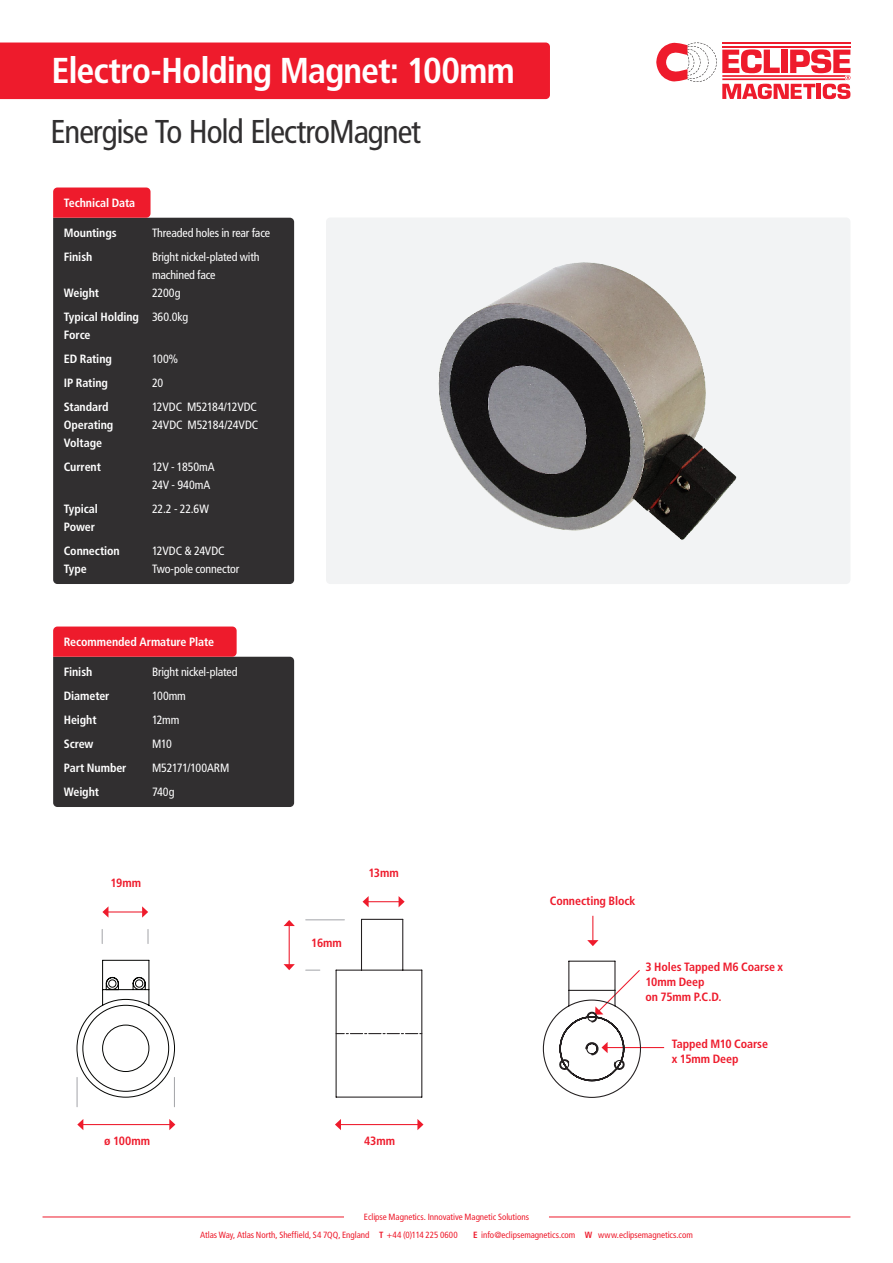
<style>
.page{position:relative;width:893px;height:1263px;background:#fff}
.page>*{position:absolute;margin:0;border:0;box-sizing:border-box;transform-origin:0 0}
.t1{font:700 condensed 36px "Frutiger";letter-spacing:-.03em;color:#fff}
.t2{font:condensed 33px "Frutiger";letter-spacing:-.03em;color:#312f30}
.t3{font:condensed 12px "Frutiger";letter-spacing:-.015em;color:#fff}
.t4{font:700 condensed 12px/18px "Frutiger";letter-spacing:-.01em;color:#fff}
.t5{font:700 condensed 12px/15px "Frutiger";letter-spacing:-.005em;color:#ee1b2c}
.t6{font:condensed 9px/18px "Frutiger";letter-spacing:-.005em;color:#ee1b2c}
.s1{font-weight:700}
</style>
<div class="page">
<hr style="left:43px;top:1216px;width:301px;height:1px;background:#ee1b2c">
<hr style="left:549px;top:1216px;width:301px;height:1px;background:#ee1b2c">
<div style="left:326px;top:217px;width:524px;height:367px;background:#f2f3f4;border-radius:4px"></div>
<div style="left:0;top:43px;width:550px;height:56px;background:#ee1b2c"></div>
<svg style="left:656px;top:43px;width:194px;height:56px"></svg>
<div style="left:53px;top:218px;width:241px;height:366px;background:#312f30"></div>
<svg style="left:53px;top:187px;width:98px;height:31px;background:#ed2232"></svg>
<svg style="left:53px;top:626px;width:241px;height:181px;background:#523538"></svg>
<img style="left:438px;top:262px;width:299px;height:278px">
<hr style="left:83px;top:1124px;width:87px;height:1px;background:#ee1b2c">
<svg style="left:169px;top:1119px;width:6px;height:11px"></svg>
<svg style="left:77px;top:1119px;width:6px;height:11px"></svg>
<hr style="left:77px;top:1077px;width:1px;height:30px;background:#a8a9ad">
<hr style="left:174px;top:1077px;width:1px;height:30px;background:#a8a9ad">
<hr style="left:340px;top:1124px;width:78px;height:1px;background:#ee1b2c">
<svg style="left:417px;top:1119px;width:6px;height:11px"></svg>
<svg style="left:335px;top:1119px;width:6px;height:11px"></svg>
<hr style="left:607px;top:1047px;width:57px;height:1px;background:#ee1b2c">
<svg style="left:542px;top:960px;width:99px;height:138px"></svg>
<svg style="left:76px;top:959px;width:99px;height:139px"></svg>
<svg style="left:335px;top:918px;width:88px;height:180px"></svg>
<hr style="left:108px;top:911px;width:35px;height:1px;background:#ee1b2c">
<svg style="left:142px;top:906px;width:6px;height:12px"></svg>
<svg style="left:102px;top:907px;width:6px;height:10px"></svg>
<svg style="left:102px;top:929px;width:1px;height:14px"></svg>
<svg style="left:147px;top:929px;width:2px;height:14px"></svg>
<svg style="left:587px;top:916px;width:11px;height:30px"></svg>
<hr style="left:289px;top:925px;width:1px;height:40px;background:#ee1b2c">
<svg style="left:284px;top:920px;width:11px;height:6px"></svg>
<svg style="left:284px;top:964px;width:11px;height:6px"></svg>
<svg style="left:306px;top:969px;width:14px;height:2px"></svg>
<hr style="left:306px;top:919px;width:38px;height:1px;background:#a8a9ad">
<hr style="left:368px;top:901px;width:31px;height:1px;background:#ee1b2c">
<svg style="left:399px;top:896px;width:6px;height:11px"></svg>
<svg style="left:363px;top:896px;width:6px;height:11px"></svg>
<p class="t1" style="left:52px;top:49px;width:465px">Electro-Holding Magnet: 100mm</p>
<p class="t2" style="left:51px;top:112px;width:372px">Energise To Hold ElectroMagnet</p>
<p class="t4" style="left:64px;top:194px;width:73px">Technical Data</p>
<p class="t4" style="left:64px;top:224px;width:54px">Mountings</p>
<p class="t4" style="left:64px;top:248px;width:30px">Finish</p>
<p class="t4" style="left:64px;top:284px;width:37px">Weight</p>
<p class="t4" style="left:64px;top:308px;width:77px">Typical Holding<br>Force</p>
<p class="t4" style="left:64px;top:350px;width:50px">ED Rating</p>
<p class="t4" style="left:64px;top:374px;width:46px">IP Rating</p>
<p class="t4" style="left:64px;top:398px;width:51px">Standard<br>Operating<br>Voltage</p>
<p class="t4" style="left:64px;top:458px;width:39px">Current</p>
<p class="t4" style="left:64px;top:500px;width:36px">Typical</p>
<p class="t4" style="left:64px;top:518px;width:33px">Power</p>
<p class="t4" style="left:64px;top:542px;width:57px">Connection<br>Type</p>
<p class="t3" style="left:152px;top:226px;width:120px">Threaded holes in rear face</p>
<p class="t3" style="left:152px;top:250px;width:109px">Bright nickel-plated with</p>
<p class="t3" style="left:152px;top:268px;width:65px">machined face</p>
<p class="t3" style="left:152px;top:286px;width:30px">2200g</p>
<p class="t3" style="left:152px;top:310px;width:38px">360.0kg</p>
<p class="t3" style="left:152px;top:352px;width:28px">100%</p>
<p class="t3" style="left:152px;top:376px;width:13px">20</p>
<p class="t3" style="left:152px;top:400px;width:107px">12VDC M52184/12VDC</p>
<p class="t3" style="left:152px;top:418px;width:108px">24VDC M52184/24VDC</p>
<p class="t3" style="left:152px;top:460px;width:64px">12V - 1850mA</p>
<p class="t3" style="left:152px;top:478px;width:60px">24V - 940mA</p>
<p class="t3" style="left:152px;top:502px;width:58px">22.2 - 22.6W</p>
<p class="t3" style="left:152px;top:544px;width:74px">12VDC &amp; 24VDC</p>
<p class="t3" style="left:152px;top:562px;width:89px">Two-pole connector</p>
<p class="t4" style="left:64px;top:633px;width:152px">Recommended Armature Plate</p>
<p class="t4" style="left:64px;top:663px;width:30px">Finish</p>
<p class="t4" style="left:64px;top:687px;width:47px">Diameter</p>
<p class="t4" style="left:64px;top:711px;width:34px">Height</p>
<p class="t4" style="left:64px;top:735px;width:31px">Screw</p>
<p class="t4" style="left:64px;top:759px;width:64px">Part Number</p>
<p class="t4" style="left:64px;top:783px;width:37px">Weight</p>
<p class="t3" style="left:152px;top:665px;width:87px">Bright nickel-plated</p>
<p class="t3" style="left:152px;top:689px;width:35px">100mm</p>
<p class="t3" style="left:152px;top:713px;width:29px">12mm</p>
<p class="t3" style="left:152px;top:737px;width:21px">M10</p>
<p class="t3" style="left:152px;top:761px;width:79px">M52171/100ARM</p>
<p class="t3" style="left:152px;top:785px;width:24px">740g</p>
<p class="t5" style="left:110px;top:875px;width:32px">19mm</p>
<p class="t5" style="left:311px;top:935px;width:32px">16mm</p>
<p class="t5" style="left:368px;top:865px;width:32px">13mm</p>
<p class="t5" style="left:104px;top:1133px;width:48px">ø 100mm</p>
<p class="t5" style="left:364px;top:1133px;width:32px">43mm</p>
<p class="t5" style="left:550px;top:894px;width:87px">Connecting Block</p>
<p class="t5" style="left:645px;top:959px;width:139px">3 Holes Tapped M6 Coarse x<br>10mm Deep</p>
<p class="t5" style="left:645px;top:989px;width:78px">on 75mm P.C.D.</p>
<p class="t5" style="left:672px;top:1036px;width:98px">Tapped M10 Coarse</p>
<p class="t5" style="left:672px;top:1051px;width:68px">x 15mm Deep</p>
<p class="t6" style="left:200px;top:1208px;width:330px;text-indent:164px">Eclipse Magnetics. Innovative Magnetic Solutions<br>Atlas Way, Atlas North, Sheffield, S4 7QQ, England <span class="s1">T</span> +44 (0)114 225 0600</p>
<p class="t6" style="left:473px;top:1226px;width:221px"><span class="s1">E</span> info@eclipsemagnetics.com <span class="s1">W</span> www.eclipsemagnetics.com</p>
</div>
